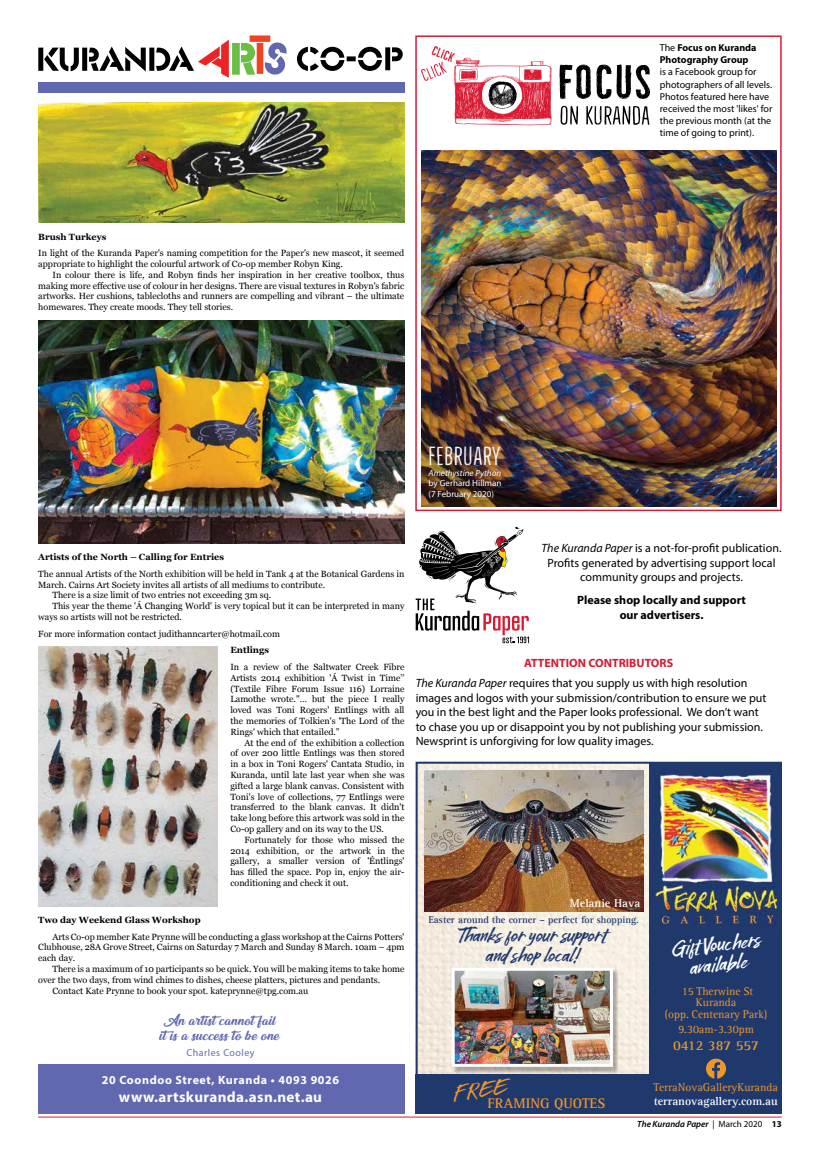
<style>
.page{position:relative;width:820px;height:1149px;background:#fff}
.page>*{position:absolute;margin:0;border:0;box-sizing:border-box;transform-origin:0 0}
.t1{font:100 24px "Bellfort Draw";letter-spacing:.04em;color:#fff}
.t2{font:20.1px/20.1px "Wildwest";color:#fff;text-align:center}
.t3{font:19.5px/20px "Wildwest";color:#20396d;text-align:center}
.t4{font:19.3px/15px "&Championship";color:#6168b0}
.t5{font:19.2px "Wildwest";color:#ee9729}
.t6{font:700 15px "Myriad Pro";letter-spacing:.025em;color:#fff}
.t7{font:700 14.4px "Agfa Rotis Serif";color:#ee9729}
.t8{font:700 14px "Agfa Rotis Serif";color:#ee9729}
.t9{font:12px/14.4px "Myriad Pro";color:#000}
.t10{font:700 12px/14.4px "Myriad Pro";color:#000;text-align:center}
.t11{font:700 12px "Myriad Pro";letter-spacing:.05em;color:#fff}
.t12{font:700 11.8px "Agfa Rotis Serif";color:#fff}
.t13{font:11.5px/11.5px "Agfa Rotis Serif";color:#ee9729;text-align:center}
.t14{font:10px/12px "Myriad Pro";color:#000}
.t15{font:700 10px "Agfa Rotis Serif";color:#20396d}
.t16{font:700 10px/12px "Myriad Pro";color:#000}
.t17{font:10px "Myriad Pro";letter-spacing:.05em;color:#6168b0}
.t18{font:9px/10.8px "Georgia";color:#000;text-align:justify}
.t19{font:700 9px "Georgia";color:#000}
.t20{font:9px/10.8px "Myriad Pro";color:#fff}
.t21{font:italic 600 9px "Myriad Pro";color:#000}
.t22{font:italic 9px "Myriad Pro";color:#fff}
.s1{font-weight:400}
.s2{font-style:italic}
.s3{font-weight:700;color:#da1a32}
.s4{font-weight:400;font-style:normal}
.s5{font-weight:700;font-style:normal}
</style>
<div class="page">
<hr style="left:38px;top:1116px;width:743px;height:1px;background:#da1a32">
<svg style="left:38px;top:35px;width:249px;height:42px"></svg>
<svg style="left:297px;top:47px;width:105px;height:24px"></svg>
<img style="left:418px;top:764px;width:231px;height:309px">
<div style="left:415px;top:1073px;width:238px;height:40px;background:#20396d"></div>
<div style="left:649px;top:761px;width:132px;height:352px;background:#20396d"></div>
<img style="left:649px;top:764px;width:129px;height:162px">
<svg style="left:706px;top:1058px;width:19px;height:20px"></svg>
<img style="left:424px;top:770px;width:218px;height:141px">
<div style="left:452px;top:968px;width:167px;height:105px;background:#000;opacity:.3"></div>
<img style="left:455px;top:971px;width:153px;height:91px">
<div style="left:451px;top:967px;width:161px;height:99px;border:3px solid #fff"></div>
<div style="left:415px;top:761px;width:366px;height:352px;border:2px solid #20396d"></div>
<div style="left:38px;top:1064px;width:366px;height:49px;background:#6168b0"></div>
<div style="left:38px;top:83px;width:366px;height:10px;background:#6168b0"></div>
<svg style="left:559px;top:65px;width:31px;height:34px"></svg>
<svg style="left:596px;top:64px;width:53px;height:35px"></svg>
<svg style="left:560px;top:106px;width:17px;height:19px"></svg>
<svg style="left:586px;top:106px;width:63px;height:19px"></svg>
<svg style="left:421px;top:46px;width:130px;height:79px"></svg>
<img style="left:38px;top:646px;width:180px;height:260px">
<img style="left:38px;top:320px;width:366px;height:223px">
<img style="left:421px;top:151px;width:355px;height:355px">
<img style="left:38px;top:103px;width:366px;height:120px">
<svg style="left:415px;top:526px;width:114px;height:117px"></svg>
<div style="left:415px;top:35px;width:366px;height:476px;border:2px solid #da1a32"></div>
<p class="t19" style="left:38px;top:229px;width:70px">Brush Turkeys</p>
<p class="t18" style="left:38px;top:247px;width:367px">In light of the Kuranda Paper's naming competition for the Paper's new mascot, it seemed appropriate to highlight the colourful artwork of Co-op member Robyn King.</p>
<p class="t18" style="left:38px;top:269px;width:367px;text-indent:14px">In colour there is life, and Robyn finds her inspiration in her creative toolbox, thus making more effective use of colour in her designs. There are visual textures in Robyn's fabric artworks. Her cushions, tablecloths and runners are compelling and vibrant – the ultimate homewares. They create moods. They tell stories.</p>
<p class="t16" style="left:659px;top:42px;width:98px"><span class="s1">The</span> Focus on Kuranda<br>Photography Group</p>
<p class="t14" style="left:659px;top:66px;width:114px">is a Facebook group for photographers of all levels.<br>Photos featured here have received the most 'likes' for the previous month (at the time of going to print).</p>
<h1 class="t1" style="left:428px;top:441px;width:73px">FEBRUARY</h1>
<p class="t22" style="left:428px;top:467px;width:74px">Amethystine Python</p>
<p class="t20" style="left:428px;top:478px;width:74px">by Gerhard Hillman (7 February 2020)</p>
<p class="t19" style="left:38px;top:550px;width:187px">Artists of the North – Calling for Entries</p>
<p class="t18" style="left:38px;top:567px;width:367px">The annual Artists of the North exhibition will be held in Tank 4 at the Botanical Gardens in</p>
<p class="t18" style="left:38px;top:578px;width:288px">March. Cairns Art Society invites all artists of all mediums to contribute.</p>
<p class="t18" style="left:52px;top:589px;width:220px">There is a size limit of two entries not exceeding 3m sq.</p>
<p class="t18" style="left:52px;top:600px;width:353px">This year the theme 'Á Changing World' is very topical but it can be interpreted in many</p>
<p class="t18" style="left:38px;top:611px;width:145px">ways so artists will not be restricted.</p>
<p class="t18" style="left:38px;top:627px;width:243px">For more information contact judithanncarter@hotmail.com</p>
<p class="t19" style="left:230px;top:643px;width:40px">Entlings</p>
<p class="t18" style="left:230px;top:660px;width:176px">In a review of the Saltwater Creek Fibre Artists 2014 exhibition 'Á Twist in Time’’ (Textile Fibre Forum Issue 116) Lorraine Lamothe wrote."… but the piece I really loved was Toni Rogers' Entlings with all the memories of Tolkien's 'The Lord of the Rings' which that entailed.”</p>
<p class="t18" style="left:230px;top:736px;width:176px;text-indent:14px">At the end of the exhibition a collection of over 200 little Entlings was then stored in a box in Toni Rogers' Cantata Studio, in Kuranda, until late last year when she was gifted a large blank canvas. Consistent with Toni's love of collections, 77 Entlings were transferred to the blank canvas. It didn't take long before this artwork was sold in the Co-op gallery and on its way to the US.</p>
<p class="t18" style="left:230px;top:833px;width:176px;text-indent:14px">Fortunately for those who missed the 2014 exhibition, or the artwork in the gallery, a smaller version of 'Éntlings' has filled the space. Pop in, enjoy the air&shy;conditioning and check it out.</p>
<p class="t19" style="left:38px;top:913px;width:164px">Two day Weekend Glass Workshop</p>
<p class="t18" style="left:38px;top:930px;width:367px;text-indent:14px">Arts Co-op member Kate Prynne will be conducting a glass workshop at the Cairns Potters' Clubhouse, 28A Grove Street, Cairns on Saturday 7 March and Sunday 8 March. 10am – 4pm each day.</p>
<p class="t18" style="left:52px;top:962px;width:353px">There is a maximum of 10 participants so be quick. You will be making items to take home</p>
<p class="t18" style="left:38px;top:973px;width:343px">over the two days, from wind chimes to dishes, cheese platters, pictures and pendants.</p>
<p class="t18" style="left:52px;top:984px;width:257px">Contact Kate Prynne to book your spot. kateprynne@tpg.com.au</p>
<h3 class="t4" style="left:160px;top:1014px;width:122px">An artist cannot fail it is a success to be one</h3>
<p class="t17" style="left:186px;top:1045px;width:70px">Charles Cooley</p>
<h3 class="t6" style="left:119px;top:1087px;width:204px">www.artskuranda.asn.net.au</h3>
<h3 class="t11" style="left:102px;top:1071px;width:239px">20 Coondoo Street, Kuranda • 4093 9026</h3>
<h3 class="t9" style="left:541px;top:541px;width:241px;text-align:center"><span class="s2">The Kuranda Paper</span> is a not-for-profit publication.<br>Profits generated by advertising support local community groups and projects.</h3>
<h3 class="t10" style="left:577px;top:592px;width:170px">Please shop locally and support our advertisers.</h3>
<h3 class="t9" style="left:415px;top:653px;width:333px;line-height:20.1px;text-indent:108px"><span class="s3">ATTENTION CONTRIBUTORS<br></span><span class="s2">The Kuranda Paper</span> requires that you supply us with high resolution</h3>
<p class="t9" style="left:415px;top:690px;width:352px">images and logos with your submission/contribution to ensure we put you in the best light and the Paper looks professional. We don’t want to chase you up or disappoint you by not publishing your submission.<br>Newsprint is unforgiving for low quality images.</p>
<h3 class="t12" style="left:569px;top:895px;width:72px">Melanie Hava</h3>
<p class="t15" style="left:428px;top:913px;width:212px">Easter around the corner – perfect for shopping.</p>
<h3 class="t3" style="left:457px;top:924px;width:150px">Thanks for your support and shop local!</h3>
<h2 class="t2" style="left:670px;top:938px;width:90px;rotate:-7deg">Gift Vouchers available</h2>
<p class="t13" style="left:664px;top:984px;width:104px">15 Therwine St<br>Kuranda<br>(opp. Centenary Park)</p>
<p class="t13" style="left:678px;top:1023px;width:77px">9.30am-3.30pm</p>
<h3 class="t8" style="left:672px;top:1037px;width:87px">0412 387 557</h3>
<h3 class="t5" style="left:453px;top:1079px;width:54px;rotate:-7deg">F REE</h3>
<h3 class="t7" style="left:487px;top:1094px;width:119px">FRAMING QUOTES</h3>
<p class="t13" style="left:653px;top:1081px;width:126px">TerraNovaGalleryKuranda</p>
<h3 class="t12" style="left:653px;top:1093px;width:125px">terranovagallery.com.au</h3>
<p class="t21" style="left:637px;top:1118px;width:146px">The Kuranda Paper <span class="s4">| March 2020</span> <span class="s5">13</span></p>
</div>
